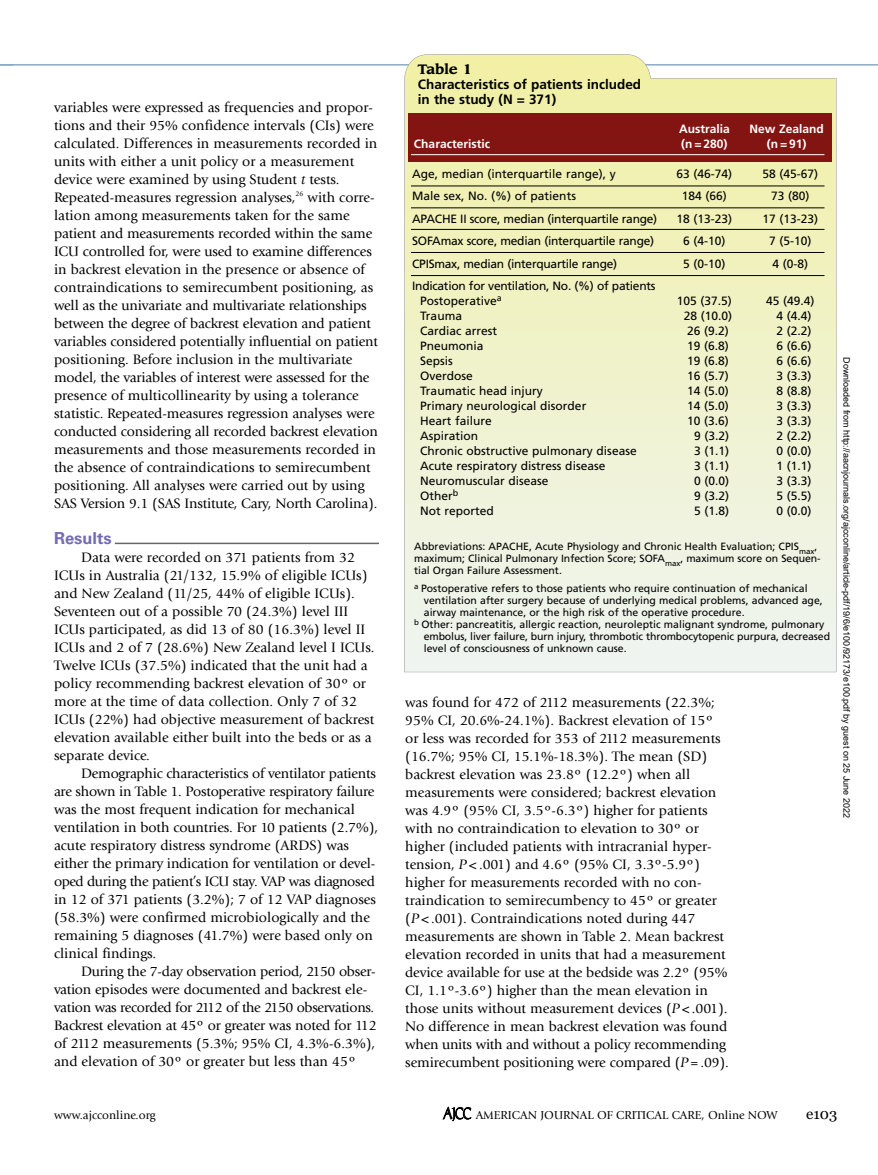
<style>
.page{position:relative;width:878px;height:1175px;background:#fff}
.page>*{position:absolute;margin:0;border:0;box-sizing:border-box;transform-origin:0 0}
.t1{font:700 16.5px "Univers LT Std";color:#736cb4}
.t2{font:15px "Georgia";color:#000}
.t3{font:14.25px/18px "Giovanni Std";color:#000}
.t4{font:700 13.5px/15px "Frutiger";color:#000}
.t5{font:700 13.5px "Leawood";color:#000}
.t6{font:12px/15px "Frutiger";color:#000}
.t7{font:12px/22.5px "Frutiger";letter-spacing:-.02em;color:#000}
.t8{font:12px "Giovanni Std";color:#000}
.t9{font:700 12px/15px "Frutiger";color:#fff;text-align:center}
.t10{font:10.5px/12px "Frutiger";color:#000}
.t11{font:9px "Arial";color:#000}
.s1{font-style:italic}
.s2{font-family:"Publius";font-size:13.5px}
</style>
<div class="page">
<hr style="left:0;top:64px;width:878px;height:2px;background:#88aac7">
<svg style="left:0;top:65px;width:14px;height:1px"></svg>
<hr style="left:115px;top:542px;width:264px;height:2px;background:#666">
<svg style="left:404px;top:54px;width:432px;height:618px;background:#eff1ce"></svg>
<div style="left:409px;top:113px;width:423px;height:49px;background:#821412"></div>
<hr style="left:411px;top:154px;width:413px;height:1px;background:#fff">
<hr style="left:411px;top:186px;width:413px;height:1px;background:#000">
<hr style="left:411px;top:208px;width:413px;height:1px;background:#000">
<hr style="left:411px;top:229px;width:413px;height:1px;background:#000">
<hr style="left:411px;top:252px;width:413px;height:1px;background:#000">
<hr style="left:411px;top:275px;width:413px;height:1px;background:#000">
<p class="t3" style="left:54px;top:99px;width:325px">variables were expressed as frequencies and propor&shy;tions and their 95% confidence intervals (CIs) were calculated. Differences in measurements recorded in units with either a unit policy or a measurement device were examined by using Student <span class="s1">t</span> tests.<br>Repeated-measures regression analyses,<sup>26</sup> with corre&shy;lation among measurements taken for the same patient and measurements recorded within the same ICU controlled for, were used to examine differences in backrest elevation in the presence or absence of contraindications to semirecumbent positioning, as well as the univariate and multivariate relationships between the degree of backrest elevation and patient variables considered potentially influential on patient positioning. Before inclusion in the multivariate model, the variables of interest were assessed for the presence of multicollinearity by using a tolerance statistic. Repeated-measures regression analyses were conducted considering all recorded backrest elevation measurements and those measurements recorded in the absence of contraindications to semirecumbent positioning. All analyses were carried out by using SAS Version 9.1 (SAS Institute, Cary, North Carolina).</p>
<p class="t1" style="left:54px;top:532px;width:59px">Results</p>
<p class="t3" style="left:54px;top:549px;width:322px;text-indent:27px">Data were recorded on 371 patients from 32<br>ICUs in Australia (21/132, 15.9% of eligible ICUs) and New Zealand (11/25, 44% of eligible ICUs).<br>Seventeen out of a possible 70 (24.3%) level III ICUs participated, as did 13 of 80 (16.3%) level II ICUs and 2 of 7 (28.6%) New Zealand level I ICUs.<br>Twelve ICUs (37.5%) indicated that the unit had a policy recommending backrest elevation of 30º or more at the time of data collection. Only 7 of 32<br>ICUs (22%) had objective measurement of backrest elevation available either built into the beds or as a separate device.</p>
<p class="t3" style="left:54px;top:765px;width:325px;text-indent:27px">Demographic characteristics of ventilator patients are shown in Table 1. Postoperative respiratory failure was the most frequent indication for mechanical ventilation in both countries. For 10 patients (2.7%), acute respiratory distress syndrome (ARDS) was either the primary indication for ventilation or devel&shy;oped during the patient’s ICU stay. VAP was diagnosed in 12 of 371 patients (3.2%); 7 of 12 VAP diagnoses (58.3%) were confirmed microbiologically and the remaining 5 diagnoses (41.7%) were based only on clinical findings.</p>
<p class="t3" style="left:54px;top:963px;width:324px;text-indent:27px">During the 7-day observation period, 2150 obser&shy;vation episodes were documented and backrest ele&shy;vation was recorded for 2112 of the 2150 observations.<br>Backrest elevation at 45º or greater was noted for 112 of 2112 measurements (5.3%; 95% CI, 4.3%-6.3%), and elevation of 30º or greater but less than 45º</p>
<p class="t5" style="left:418px;top:63px;width:56px">Table 1</p>
<p class="t4" style="left:418px;top:78px;width:225px">Characteristics of patients included in the study (N = 371)</p>
<p class="t9" style="left:414px;top:137px;width:78px">Characteristic</p>
<p class="t7" style="left:412px;top:163px;width:246px">Age, median (interquartile range), y<br>Male sex, No. (%) of patients<br>APACHE II score, median (interquartile range)<br>SOFAmax score, median (interquartile range)<br>CPISmax, median (interquartile range)<br>Indication for ventilation, No. (%) of patients</p>
<p class="t6" style="left:420px;top:294px;width:218px">Postoperative<sup>a<br></sup>Trauma<br>Cardiac arrest<br>Pneumonia<br>Sepsis<br>Overdose<br>Traumatic head injury<br>Primary neurological disorder<br>Heart failure<br>Aspiration<br>Chronic obstructive pulmonary disease<br>Acute respiratory distress disease<br>Neuromuscular disease<br>Other<sup>b<br></sup>Not reported</p>
<p class="t9" style="left:679px;top:122px;width:52px;text-align:left">Australia (n= 280)</p>
<p class="t6" style="left:676px;top:163px;width:57px;line-height:22.5px;text-align:center">63 (46-74)<br>184 (66)<br>18 (13-23)<br>6 (4-10)<br>5 (0-10)</p>
<p class="t6" style="left:676px;top:294px;width:57px;text-align:right">105 (37.5)<br>28 (10.0)<br>26 (9.2)<br>19 (6.8)<br>19 (6.8)<br>16 (5.7)<br>14 (5.0)<br>14 (5.0)<br>10 (3.6)<br>9 (3.2)<br>3 (1.1)<br>3 (1.1)<br>0 (0.0)<br>9 (3.2)<br>5 (1.8)</p>
<p class="t9" style="left:749px;top:122px;width:76px">New Zealand (n= 91)</p>
<p class="t6" style="left:762px;top:163px;width:57px;line-height:22.5px;text-align:center">58 (45-67)<br>73 (80)<br>17 (13-23)<br>7 (5-10)<br>4 (0-8)</p>
<p class="t6" style="left:776px;top:294px;width:40px;text-indent:-10px">45 (49.4)<br>4 (4.4)<br>2 (2.2)<br>6 (6.6)<br>6 (6.6)<br>3 (3.3)<br>8 (8.8)<br>3 (3.3)<br>3 (3.3)<br>2 (2.2)<br>0 (0.0)<br>1 (1.1)<br>3 (3.3)<br>5 (5.5)<br>0 (0.0)</p>
<p class="t10" style="left:414px;top:541px;width:408px">Abbreviations: APACHE, Acute Physiology and Chronic Health Evaluation; CPIS<sub>max</sub>, maximum; Clinical Pulmonary Infection Score; SOFA<sub>max</sub>, maximum score on Sequen&shy;tial Organ Failure Assessment.</p>
<p class="t10" style="left:414px;top:583px;width:395px"><sup>a</sup> Postoperative refers to those patients who require continuation of mechanical</p>
<p class="t10" style="left:424px;top:595px;width:400px">ventilation after surgery because of underlying medical problems, advanced age,</p>
<p class="t10" style="left:424px;top:607px;width:322px">airway maintenance, or the high risk of the operative procedure.</p>
<p class="t10" style="left:414px;top:619px;width:412px"><sup>b</sup> Other: pancreatitis, allergic reaction, neuroleptic malignant syndrome, pulmonary</p>
<p class="t10" style="left:424px;top:631px;width:408px">embolus, liver failure, burn injury, thrombotic thrombocytopenic purpura, decreased</p>
<p class="t10" style="left:424px;top:643px;width:204px">level of consciousness of unknown cause.</p>
<p class="t3" style="left:405px;top:694px;width:325px">was found for 472 of 2112 measurements (22.3%; 95% CI, 20.6%-24.1%). Backrest elevation of 15º or less was recorded for 353 of 2112 measurements (16.7%; 95% CI, 15.1%-18.3%). The mean (SD) backrest elevation was 23.8º (12.2º) when all measurements were considered; backrest elevation was 4.9º (95% CI, 3.5º-6.3º) higher for patients with no contraindication to elevation to 30º or higher (included patients with intracranial hyper&shy;tension, <span class="s1">P</span> &lt; .001) and 4.6º (95% CI, 3.3º-5.9º) higher for measurements recorded with no con&shy;traindication to semirecumbency to 45º or greater (<span class="s1">P</span> &lt; .001). Contraindications noted during 447 measurements are shown in Table 2. Mean backrest elevation recorded in units that had a measurement device available for use at the bedside was 2.2º (95% CI, 1.1º-3.6º) higher than the mean elevation in those units without measurement devices (<span class="s1">P</span> &lt; .001).<br>No difference in mean backrest elevation was found when units with and without a policy recommending semirecumbent positioning were compared (<span class="s1">P</span> = .09).</p>
<p class="t11" style="left:850px;top:357px;width:462px;rotate:90deg">Downloaded from http://aacnjournals.org/ajcconline/article-pdf/19/6/e100/92173/e100.pdf by guest on 25 June 2022</p>
<p class="t8" style="left:54px;top:1110px;width:103px">www.ajcconline.org</p>
<p class="t8" style="left:443px;top:1110px;width:336px"><span class="s2">AJCC</span> AMERICAN JOURNAL OF CRITICAL CARE, Online NOW</p>
<p class="t2" style="left:806px;top:1104px;width:33px">e103</p>
</div>
